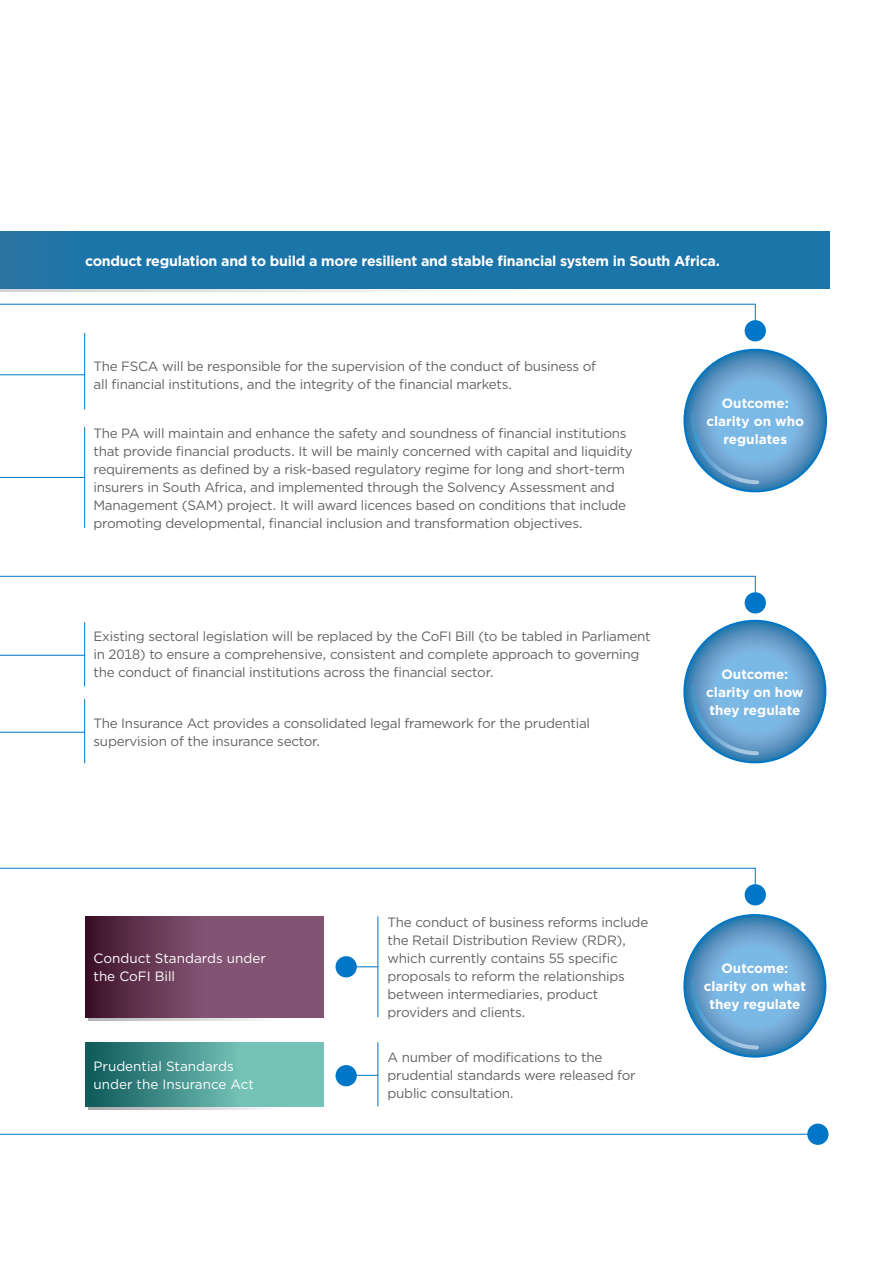
<style>
.page{position:relative;width:893px;height:1263px;background:#fff}
.page>*{position:absolute;margin:0;border:0;box-sizing:border-box;transform-origin:0 0}
.t1{font:700 14.25px "Gotham";letter-spacing:-.02em;color:#fff}
.Body_copy_ROG{font:13.5px/18px "Gotham";letter-spacing:-.02em;color:#636366}
.White_body_copy_8_11{font:700 13.5px/18px "Gotham";color:#fff;text-align:center}
.White_body_copy_8_11-2{font:13.5px/18px "Gotham";color:#fff}
</style>
<div class="page">
<div style="left:0;top:232px;width:829px;height:59px;background:linear-gradient(to right,#1f75a8,#1b75aa)"></div>
<div style="left:0;top:232px;width:829px;height:56px;background:#1c75a9"></div>
<div style="left:807px;top:1123px;width:21px;height:22px;background:#0076c8;border-radius:50%"></div>
<hr style="left:0;top:1134px;width:817px;height:1px;background:#0076c8">
<hr style="left:0;top:374px;width:85px;height:1px;background:#0076c8">
<hr style="left:0;top:655px;width:85px;height:1px;background:#0076c8">
<hr style="left:0;top:732px;width:85px;height:1px;background:#0076c8">
<hr style="left:84px;top:333px;width:1px;height:76px;background:#0076c8">
<hr style="left:84px;top:622px;width:1px;height:64px;background:#0076c8">
<hr style="left:84px;top:699px;width:1px;height:64px;background:#0076c8">
<hr style="left:84px;top:427px;width:1px;height:101px;background:#0076c8">
<hr style="left:0;top:477px;width:85px;height:1px;background:#0076c8">
<svg style="left:755px;top:304px;width:1px;height:16px"></svg>
<svg style="left:755px;top:576px;width:1px;height:16px"></svg>
<svg style="left:755px;top:868px;width:1px;height:16px"></svg>
<hr style="left:0;top:304px;width:755px;height:1px;background:#0076c8">
<hr style="left:0;top:576px;width:755px;height:1px;background:#0076c8">
<hr style="left:0;top:868px;width:755px;height:1px;background:#0076c8">
<svg style="left:684px;top:350px;width:142px;height:141px;background:#609ecd"></svg>
<svg style="left:691px;top:413px;width:68px;height:71px;background:#76aed8"></svg>
<svg style="left:684px;top:621px;width:141px;height:141px;background:#609ecd"></svg>
<svg style="left:691px;top:684px;width:68px;height:71px;background:#76aed8"></svg>
<svg style="left:684px;top:915px;width:141px;height:142px;background:#5f9ecd"></svg>
<svg style="left:691px;top:978px;width:68px;height:71px;background:#76aed8"></svg>
<div style="left:88px;top:916px;width:235px;height:104px;background:linear-gradient(to right,#b3b4b7,#fff)"></div>
<svg style="left:85px;top:916px;width:238px;height:101px;background:#714260"></svg>
<div style="left:336px;top:956px;width:21px;height:21px;background:#0076c8;border-radius:50%"></div>
<hr style="left:346px;top:966px;width:32px;height:1px;background:#0076c8">
<hr style="left:377px;top:916px;width:1px;height:101px;background:#0076c8">
<svg style="left:88px;top:1106px;width:235px;height:3px"></svg>
<svg style="left:85px;top:1042px;width:238px;height:64px;background:#519e97"></svg>
<div style="left:336px;top:1065px;width:21px;height:21px;background:#0076c8;border-radius:50%"></div>
<hr style="left:346px;top:1075px;width:32px;height:1px;background:#0076c8">
<hr style="left:377px;top:1042px;width:1px;height:64px;background:#0076c8">
<div style="left:745px;top:320px;width:21px;height:21px;background:#0076c8;border-radius:50%"></div>
<div style="left:745px;top:592px;width:21px;height:21px;background:#0076c8;border-radius:50%"></div>
<div style="left:745px;top:884px;width:21px;height:21px;background:#0076c8;border-radius:50%"></div>
<p class="t1" style="left:85px;top:251px;width:636px">conduct regulation and to build a more resilient and stable financial system in South Africa.</p>
<p class="Body_copy_ROG" style="left:94px;top:357px;width:504px">The FSCA will be responsible for the supervision of the conduct of business of all financial institutions, and the integrity of the financial markets.</p>
<p class="Body_copy_ROG" style="left:94px;top:424px;width:541px">The PA will maintain and enhance the safety and soundness of financial institutions that provide financial products. It will be mainly concerned with capital and liquidity requirements as defined by a risk-based regulatory regime for long and short-term insurers in South Africa, and implemented through the Solvency Assessment and Management (SAM) project. It will award licences based on conditions that include promoting developmental, financial inclusion and transformation objectives.</p>
<p class="Body_copy_ROG" style="left:94px;top:627px;width:559px">Existing sectoral legislation will be replaced by the CoFI Bill (to be tabled in Parliament in 2018) to ensure a comprehensive, consistent and complete approach to governing the conduct of financial institutions across the financial sector.</p>
<p class="Body_copy_ROG" style="left:94px;top:714px;width:498px">The Insurance Act provides a consolidated legal framework for the prudential supervision of the insurance sector.</p>
<p class="White_body_copy_8_11" style="left:706px;top:394px;width:99px">Outcome: clarity on who regulates</p>
<p class="White_body_copy_8_11" style="left:706px;top:665px;width:99px">Outcome: clarity on how they regulate</p>
<p class="White_body_copy_8_11-2" style="left:94px;top:949px;width:174px">Conduct Standards under the CoFI Bill</p>
<p class="Body_copy_ROG" style="left:388px;top:913px;width:262px">The conduct of business reforms include the Retail Distribution Review (RDR), which currently contains 55 specific proposals to reform the relationships between intermediaries, product providers and clients.</p>
<p class="White_body_copy_8_11-2" style="left:94px;top:1057px;width:162px">Prudential Standards under the Insurance Act</p>
<p class="Body_copy_ROG" style="left:388px;top:1048px;width:250px">A number of modifications to the prudential standards were released for public consultation.</p>
<p class="White_body_copy_8_11" style="left:704px;top:959px;width:104px">Outcome: clarity on what they regulate</p>
</div>
